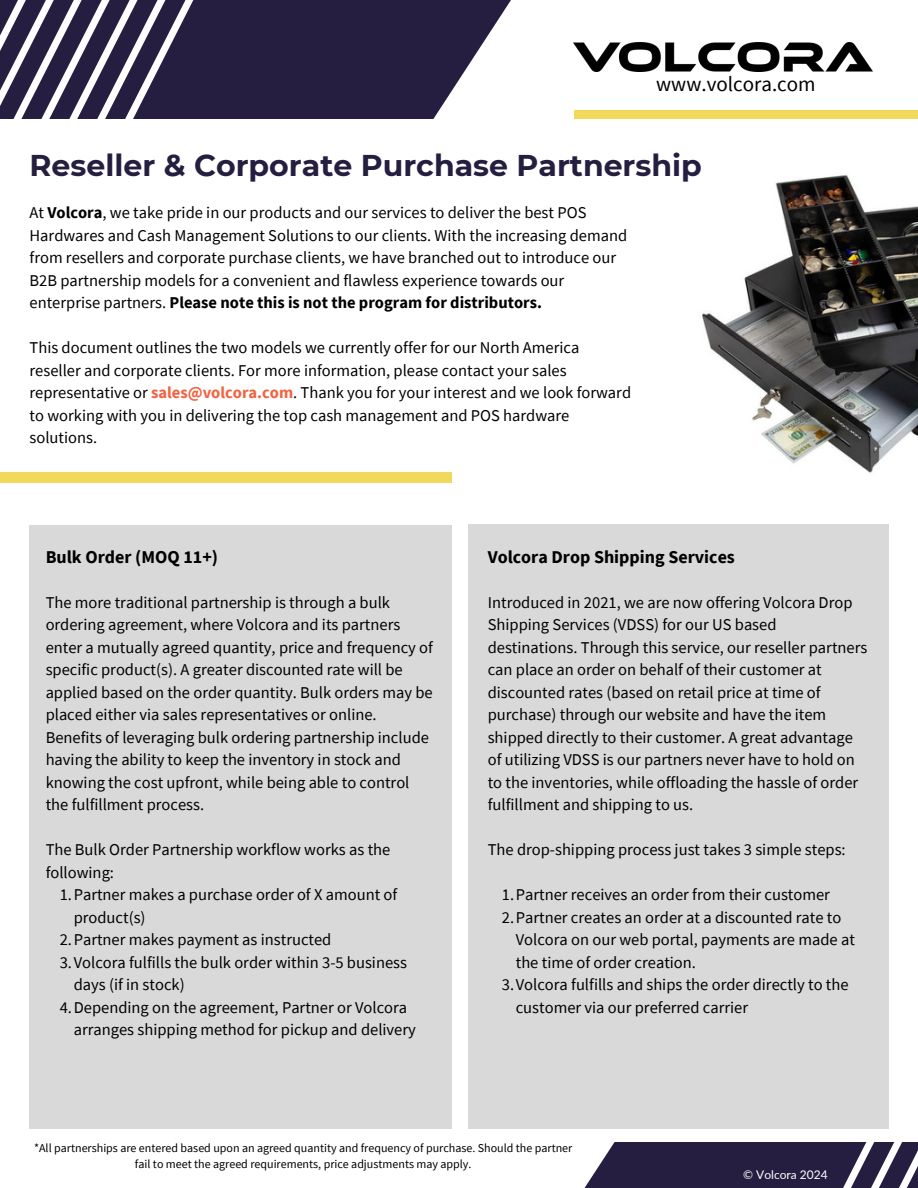
<style>
.page{position:relative;width:918px;height:1188px;background:#fff}
.page>*{position:absolute;margin:0;border:0;box-sizing:border-box;transform-origin:0 0}
.t1{font:700 30px "Montserrat";color:#251e40}
.t2{font:21px "Source Sans Pro";color:#000}
.t3{font:700 18px "Source Sans Pro";color:#000}
.t4{font:16.5px/22.5px "Source Sans Pro";color:#000}
.t5{font:12px/16px "Source Sans Pro";color:#000;text-align:center}
.t6{font:12px "Lato";color:#fff}
.s1{font-weight:700}
.s2{font-weight:700;color:#f26241}
</style>
<div class="page">
<svg style="left:0;top:0;width:511px;height:119px"></svg>
<img style="left:574px;top:42px;width:298px;height:29px">
<div style="left:574px;top:111px;width:344px;height:8px;background:#f2d95c"></div>
<img style="left:702px;top:175px;width:216px;height:298px">
<div style="left:40px;top:472px;width:412px;height:11px;background:#f2d95c"></div>
<svg style="left:0;top:472px;width:40px;height:11px"></svg>
<div style="left:30px;top:525px;width:422px;height:604px;background:#d9d9d9"></div>
<svg style="left:584px;top:1142px;width:73px;height:46px"></svg>
<svg style="left:657px;top:984px;width:261px;height:204px;fill:#251e40"></svg>
<div style="left:468px;top:525px;width:420px;height:604px;background:#d9d9d9"></div>
<p class="t2" style="left:656px;top:71px;width:161px">www.volcora.com</p>
<p class="t1" style="left:30px;top:147px;width:674px">Reseller &amp; Corporate Purchase Partnership</p>
<h2 class="t4" style="left:30px;top:201px;width:599px">At <span class="s1">Volcora</span>, we take pride in our products and our services to deliver the best POS Hardwares and Cash Management Solutions to our clients. With the increasing demand from resellers and corporate purchase clients, we have branched out to introduce our B2B partnership models for a convenient and flawless experience towards our enterprise partners. <span class="s1">Please note this is not the program for distributors.</span></h2>
<p class="t4" style="left:30px;top:336px;width:603px">This document outlines the two models we currently offer for our North America reseller and corporate clients. For more information, please contact your sales representative or <span class="s2">sales@volcora.com</span>. Thank you for your interest and we look forward to working with you in delivering the top cash management and POS hardware solutions.</p>
<h4 class="t3" style="left:46px;top:545px;width:174px">Bulk Order (MOQ 11+)</h4>
<h4 class="t4" style="left:46px;top:590px;width:389px">The more traditional partnership is through a bulk ordering agreement, where Volcora and its partners enter a mutually agreed quantity, price and frequency of specific product(s). A greater discounted rate will be applied based on the order quantity. Bulk orders may be placed either via sales representatives or online.<br>Benefits of leveraging bulk ordering partnership include having the ability to keep the inventory in stock and knowing the cost upfront, while being able to control the fulfillment process.</h4>
<p class="t4" style="left:46px;top:838px;width:346px">The Bulk Order Partnership workflow works as the following:</p>
<p class="t4" style="left:74px;top:883px;width:325px;text-indent:-14px">1.Partner makes a purchase order of X amount of product(s)</p>
<p class="t4" style="left:60px;top:928px;width:273px">2.Partner makes payment as instructed</p>
<p class="t4" style="left:74px;top:950px;width:335px;text-indent:-14px">3.Volcora fulfills the bulk order within 3-5 business days (if in stock)</p>
<h3 class="t4" style="left:74px;top:995px;width:344px;text-indent:-14px">4.Depending on the agreement, Partner or Volcora arranges shipping method for pickup and delivery</h3>
<p class="t3" style="left:488px;top:545px;width:249px">Volcora Drop Shipping Services</p>
<h1 class="t4" style="left:488px;top:590px;width:381px">Introduced in 2021, we are now offering Volcora Drop Shipping Services (VDSS) for our US based destinations. Through this service, our reseller partners can place an order on behalf of their customer at discounted rates (based on retail price at time of purchase) through our website and have the item shipped directly to their customer. A great advantage of utilizing VDSS is our partners never have to hold on to the inventories, while offloading the hassle of order fulfillment and shipping to us.</h1>
<h4 class="t4" style="left:488px;top:838px;width:359px">The drop-shipping process just takes 3 simple steps:</h4>
<h4 class="t4" style="left:502px;top:883px;width:330px">1.Partner receives an order from their customer</h4>
<p class="t4" style="left:516px;top:905px;width:341px;text-indent:-14px">2.Partner creates an order at a discounted rate to<br>Volcora on our web portal, payments are made at the time of order creation.</p>
<h3 class="t4" style="left:516px;top:973px;width:334px;text-indent:-14px">3.Volcora fulfills and ships the order directly to the customer via our preferred carrier</h3>
<h4 class="t5" style="left:34px;top:1140px;width:540px">*All partnerships are entered based upon an agreed quantity and frequency of purchase. Should the partner fail to meet the agreed requirements, price adjustments may apply.</h4>
<h4 class="t6" style="left:743px;top:1167px;width:86px">© Volcora 2024</h4>
</div>
